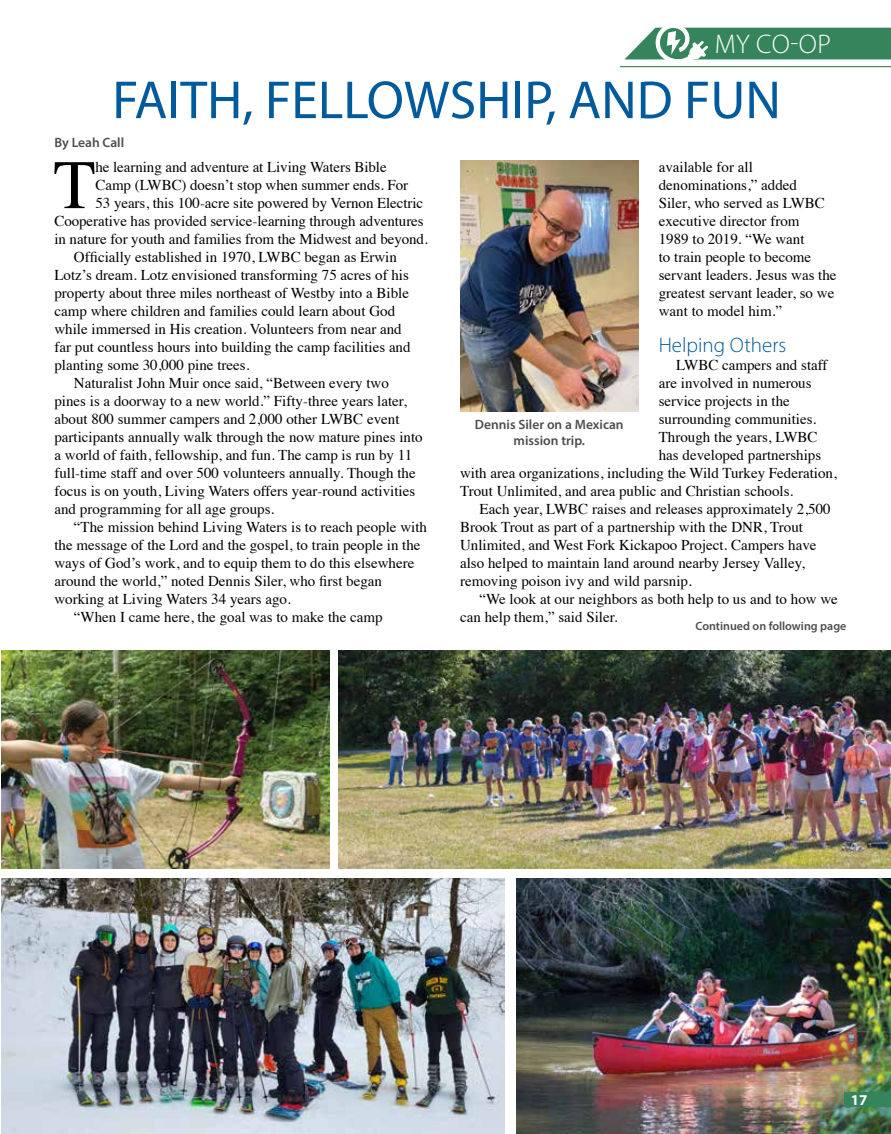
<style>
.page{position:relative;width:891px;height:1134px;background:#fff}
.page>*{position:absolute;margin:0;border:0;box-sizing:border-box;transform-origin:0 0}
.t1{font:69.45px "Times";color:#000}
.t2{font:54px "Myriad Pro";color:#005a9c}
.t3{font:300 27px "Myriad Pro";color:#fff}
.t4{font:300 21px "Myriad Pro";color:#00589b}
.t5{font:15px/18px "Times";color:#000}
.t6{font:700 15px "Myriad Pro";color:#fff}
.t7{font:600 13.5px/16.2px "Myriad Pro";color:#4d4d4f;text-align:center}
.t8{font:600 12px "Myriad Pro";color:#4d4d4f}
</style>
<div class="page">
<img style="left:516px;top:879px;width:375px;height:255px">
<div style="left:845px;top:1093px;width:46px;height:14px;background:#35845c"></div>
<hr style="left:620px;top:66px;width:271px;height:1px;background:#35845c">
<svg style="left:624px;top:27px;width:267px;height:33px;background:#579877"></svg>
<img style="left:2px;top:879px;width:502px;height:255px">
<img style="left:339px;top:651px;width:552px;height:217px">
<img style="left:2px;top:651px;width:328px;height:217px">
<img style="left:460px;top:161px;width:179px;height:250px">
<h3 class="t3" style="left:715px;top:27px;width:118px">MY CO-OP</h3>
<h2 class="t2" style="left:112px;top:67px;width:670px">FAITH, FELLOWSHIP, AND FUN</h2>
<p class="t7" style="left:54px;top:134px;width:71px">By Leah Call</p>
<h1 class="t1" style="left:53px;top:120px;width:44px">T</h1>
<p class="t5" style="left:96px;top:157px;width:293px">he learning and adventure at Living Waters Bible</p>
<p class="t5" style="left:96px;top:175px;width:314px">Camp (LWBC) doesn’t stop when summer ends. For</p>
<p class="t5" style="left:96px;top:193px;width:329px">53 years, this 100-acre site powered by Vernon Electric</p>
<p class="t5" style="left:54px;top:211px;width:371px">Cooperative has provided service-learning through adventures</p>
<p class="t5" style="left:54px;top:229px;width:375px">in nature for youth and families from the Midwest and beyond.</p>
<p class="t5" style="left:74px;top:247px;width:325px">Officially established in 1970, LWBC began as Erwin</p>
<p class="t5" style="left:54px;top:265px;width:356px">Lotz’s dream. Lotz envisioned transforming 75 acres of his</p>
<p class="t5" style="left:54px;top:283px;width:356px">property about three miles northeast of Westby into a Bible</p>
<p class="t5" style="left:54px;top:301px;width:342px">camp where children and families could learn about God</p>
<p class="t5" style="left:54px;top:319px;width:349px">while immersed in His creation. Volunteers from near and</p>
<p class="t5" style="left:54px;top:337px;width:358px">far put countless hours into building the camp facilities and</p>
<p class="t5" style="left:54px;top:355px;width:196px">planting some 30,000 pine trees.</p>
<p class="t5" style="left:74px;top:373px;width:316px">Naturalist John Muir once said, “Between every two</p>
<p class="t5" style="left:54px;top:391px;width:354px">pines is a doorway to a new world.” Fifty-three years later,</p>
<p class="t5" style="left:54px;top:409px;width:347px">about 800 summer campers and 2,000 other LWBC event</p>
<p class="t5" style="left:54px;top:427px;width:370px">participants annually walk through the now mature pines into</p>
<p class="t5" style="left:54px;top:445px;width:359px">a world of faith, fellowship, and fun. The camp is run by 11</p>
<p class="t5" style="left:54px;top:463px;width:363px">full-time staff and over 500 volunteers annually. Though the</p>
<p class="t5" style="left:54px;top:481px;width:362px">focus is on youth, Living Waters offers year-round activities</p>
<p class="t5" style="left:54px;top:499px;width:221px">and programming for all age groups.</p>
<p class="t5" style="left:74px;top:517px;width:355px">“The mission behind Living Waters is to reach people with</p>
<p class="t5" style="left:54px;top:535px;width:368px">the message of the Lord and the gospel, to train people in the</p>
<p class="t5" style="left:54px;top:553px;width:361px">ways of God’s work, and to equip them to do this elsewhere</p>
<p class="t5" style="left:54px;top:571px;width:329px">around the world,” noted Dennis Siler, who first began</p>
<p class="t5" style="left:54px;top:589px;width:238px">working at Living Waters 34 years ago.</p>
<p class="t5" style="left:74px;top:607px;width:310px">“When I came here, the goal was to make the camp</p>
<p class="t5" style="left:659px;top:157px;width:179px">available for all denominations,” added<br>Siler, who served as LWBC executive director from<br>1989 to 2019. “We want<br>to train people to become servant leaders. Jesus was the greatest servant leader, so we want to model him.”</p>
<h3 class="t4" style="left:659px;top:332px;width:129px">Helping Others</h3>
<p class="t5" style="left:676px;top:355px;width:153px">LWBC campers and staff</p>
<p class="t5" style="left:659px;top:373px;width:154px">are involved in numerous</p>
<p class="t5" style="left:659px;top:391px;width:133px">service projects in the</p>
<p class="t5" style="left:659px;top:409px;width:159px">surrounding communities.</p>
<p class="t5" style="left:659px;top:427px;width:160px">Through the years, LWBC</p>
<p class="t5" style="left:659px;top:445px;width:164px">has developed partnerships</p>
<p class="t5" style="left:460px;top:463px;width:378px">with area organizations, including the Wild Turkey Federation,</p>
<p class="t5" style="left:460px;top:481px;width:335px">Trout Unlimited, and area public and Christian schools.</p>
<p class="t5" style="left:480px;top:499px;width:353px">Each year, LWBC raises and releases approximately 2,500</p>
<p class="t5" style="left:460px;top:517px;width:344px">Brook Trout as part of a partnership with the DNR, Trout</p>
<p class="t5" style="left:460px;top:535px;width:358px">Unlimited, and West Fork Kickapoo Project. Campers have</p>
<p class="t5" style="left:460px;top:553px;width:346px">also helped to maintain land around nearby Jersey Valley,</p>
<p class="t5" style="left:460px;top:571px;width:233px">removing poison ivy and wild parsnip.</p>
<p class="t5" style="left:480px;top:589px;width:360px">“We look at our neighbors as both help to us and to how we</p>
<p class="t5" style="left:460px;top:607px;width:159px">can help them,” said Siler.</p>
<p class="t7" style="left:475px;top:416px;width:150px">Dennis Siler on a Mexican mission trip.</p>
<p class="t8" style="left:696px;top:618px;width:152px">Continued on following page</p>
<p class="t6" style="left:851px;top:1090px;width:18px">17</p>
</div>
